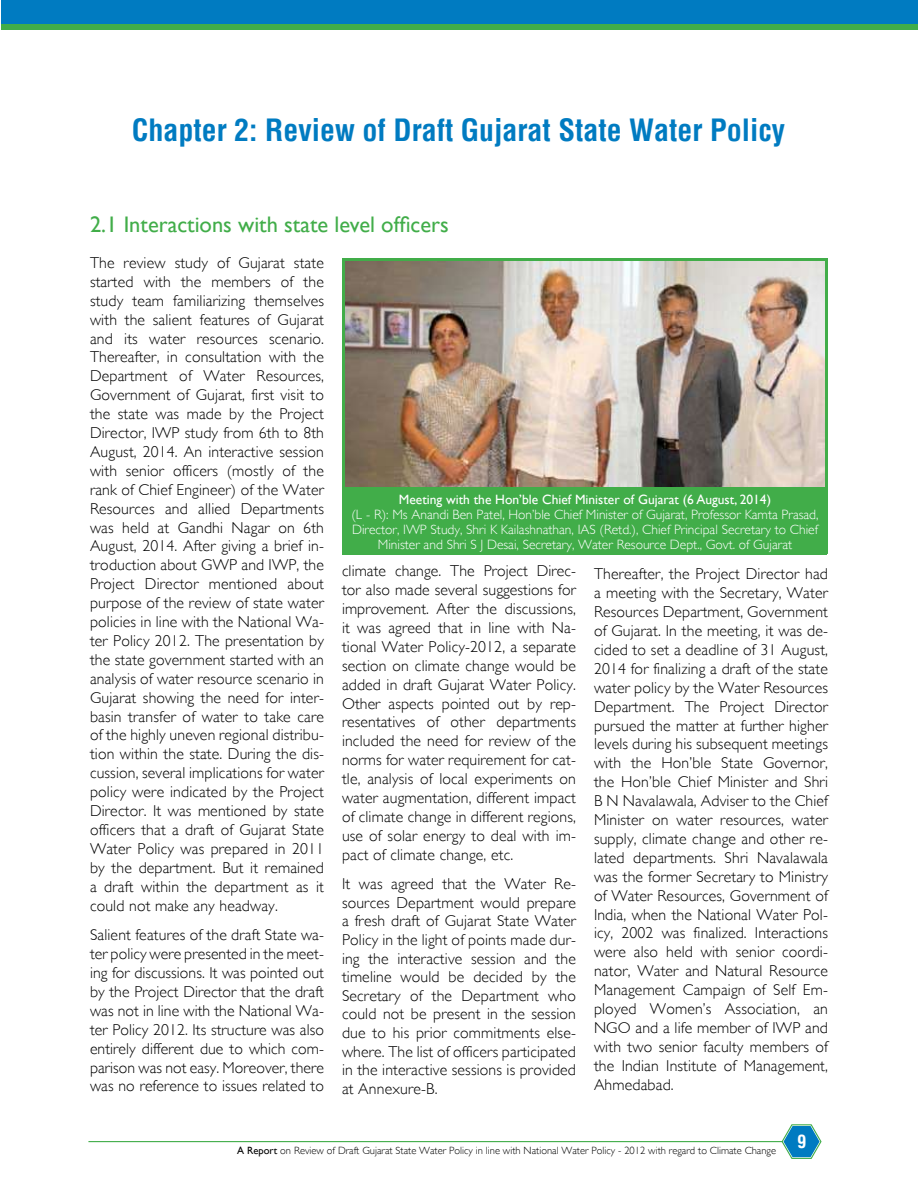
<style>
.page{position:relative;width:918px;height:1188px;background:#fff}
.page>*{position:absolute;margin:0;border:0;box-sizing:border-box;transform-origin:0 0}
.t1{font:700 condensed 30px "Helvetica";color:#007bc1}
.t2{font:22.5px "Gill Sans";color:#41ad49}
.t3{font:300 15.75px/18.9px "Gill Sans";letter-spacing:.01em;color:#000;text-align:justify}
.t4{font:300 13.5px/15px "Gill Sans";color:#fff;text-align:center}
.t5{font:13.5px "Gill Sans";color:#fff}
.t6{font:300 10.5px "Gill Sans";color:#000}
.s1{font-weight:400}
</style>
<div class="page">
<div style="left:1px;top:0;width:917px;height:30px;background:#41ad49"></div>
<div style="left:1px;top:0;width:917px;height:24px;background:#007bc1"></div>
<svg style="left:781px;top:1124px;width:41px;height:35px"></svg>
<hr style="left:88px;top:1141px;width:695px;height:1px;background:#41ad49">
<img style="left:346px;top:262px;width:478px;height:226px">
<div style="left:342px;top:258px;width:486px;height:296px;border:3px solid #41ad49"></div>
<div style="left:343px;top:488px;width:484px;height:67px;background:#41ad49"></div>
<h1 class="t1" style="left:132px;top:110px;width:655px">Chapter 2: Review of Draft Gujarat State Water Policy</h1>
<h2 class="t2" style="left:90px;top:211px;width:360px">2.1 Interactions with state level officers</h2>
<p class="t3" style="left:90px;top:253px;width:236px">The review study of Gujarat state started with the members of the study team familiarizing themselves with the salient features of Gujarat and its water resources scenario.<br>Thereafter, in consultation with the Department of Water Resources, Government of Gujarat, first visit to the state was made by the Project Director, IWP study from 6th to 8th August, 2014. An interactive session with senior officers (mostly of the rank of Chief Engineer) of the Water Resources and allied Departments was held at Gandhi Nagar on 6th August, 2014. After giving a brief in&shy;troduction about GWP and IWP, the Project Director mentioned about purpose of the review of state water policies in line with the National Wa&shy;ter Policy 2012. The presentation by the state government started with an analysis of water resource scenario in Gujarat showing the need for inter&shy;basin transfer of water to take care of the highly uneven regional distribu&shy;tion within the state. During the dis&shy;cussion, several implications for water policy were indicated by the Project Director. It was mentioned by state officers that a draft of Gujarat State Water Policy was prepared in 2011 by the department. But it remained a draft within the department as it could not make any headway.</p>
<p class="t3" style="left:90px;top:926px;width:236px">Salient features of the draft State wa&shy;ter policy were presented in the meet&shy;ing for discussions. It was pointed out by the Project Director that the draft was not in line with the National Wa&shy;ter Policy 2012. Its structure was also entirely different due to which com&shy;parison was not easy. Moreover, there was no reference to issues related to</p>
<p class="t5" style="left:399px;top:491px;width:374px">Meeting with the Hon’ble Chief Minister of Gujarat (6 August, 2014)</p>
<p class="t4" style="left:351px;top:507px;width:469px">(L - R): Ms Anandi Ben Patel, Hon’ble Chief Minister of Gujarat, Professor Kamta Prasad,<br>Director, IWP Study, Shri K Kailashnathan, IAS (Retd.), Chief Principal Secretary to Chief<br>Minister and Shri S J Desai, Secretary, Water Resource Dept., Govt. of Gujarat</p>
<p class="t3" style="left:342px;top:562px;width:236px">climate change. The Project Direc&shy;tor also made several suggestions for improvement. After the discussions, it was agreed that in line with Na&shy;tional Water Policy-2012, a separate section on climate change would be added in draft Gujarat Water Policy.<br>Other aspects pointed out by rep&shy;resentatives of other departments included the need for review of the norms for water requirement for cat&shy;tle, analysis of local experiments on water augmentation, different impact of climate change in different regions, use of solar energy to deal with im&shy;pact of climate change, etc.</p>
<p class="t3" style="left:342px;top:875px;width:236px">It was agreed that the Water Re&shy;sources Department would prepare a fresh draft of Gujarat State Water Policy in the light of points made dur&shy;ing the interactive session and the timeline would be decided by the Secretary of the Department who could not be present in the session due to his prior commitments else&shy;where. The list of officers participated in the interactive sessions is provided at Annexure-B.</p>
<p class="t3" style="left:594px;top:565px;width:236px">Thereafter, the Project Director had a meeting with the Secretary, Water Resources Department, Government of Gujarat. In the meeting, it was de&shy;cided to set a deadline of 31 August, 2014 for finalizing a draft of the state water policy by the Water Resources Department. The Project Director pursued the matter at further higher levels during his subsequent meetings with the Hon’ble State Governor, the Hon’ble Chief Minister and Shri B N Navalawala, Adviser to the Chief Minister on water resources, water supply, climate change and other re&shy;lated departments. Shri Navalawala was the former Secretary to Ministry of Water Resources, Government of India, when the National Water Pol&shy;icy, 2002 was finalized. Interactions were also held with senior coordi&shy;nator, Water and Natural Resource Management Campaign of Self Em&shy;ployed Women’s Association, an NGO and a life member of IWP and with two senior faculty members of the Indian Institute of Management, Ahmedabad.</p>
<p class="t6" style="left:237px;top:1144px;width:571px"><span class="s1">A Report</span> on Review of Draft Gujarat State Water Policy in line with National Water Policy - 2012 with regard to Climate Change <sup>9</sup></p>
</div>
